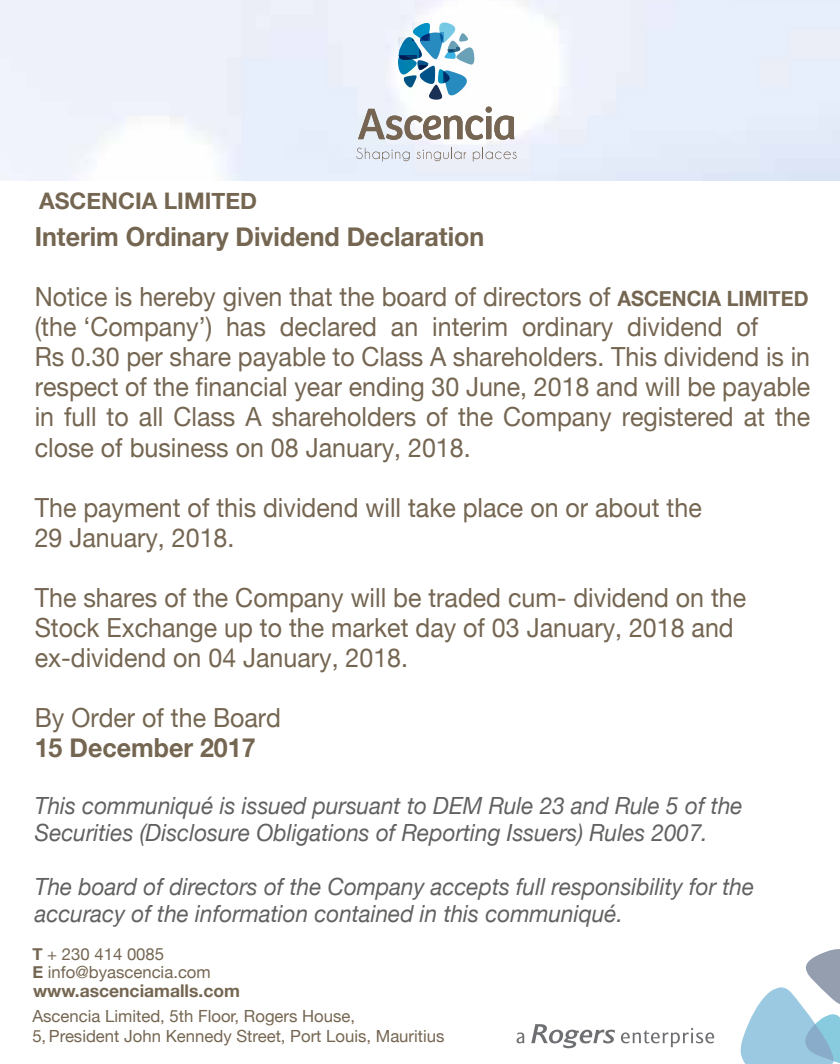
<style>
.page{position:relative;width:840px;height:1064px;background:#fff}
.page>*{position:absolute;margin:0;border:0;box-sizing:border-box;transform-origin:0 0}
.t1{font:26.25px/30px "Helvetica Neue";color:#756652;scale:.95 1}
.t2{font:700 26.25px "Helvetica Neue";color:#756652;scale:.95 1}
.t3{font:italic 23.75px/27px "Helvetica Neue";color:#616160;scale:.95 1}
.t4{font:700 22.75px "Helvetica Neue";color:#756652}
.t5{font:700 17.5px "Helvetica Neue";color:#756652}
.t6{font:16.75px/18.8px "Helvetica Neue";color:#756652}
.s1{font-weight:700;font-size:21px}
.s2{font-weight:700}
</style>
<div class="page">
<img style="left:0;top:0;width:840px;height:180px">
<svg style="left:398px;top:23px;width:76px;height:77px"></svg>
<svg style="left:358px;top:106px;width:156px;height:34px"></svg>
<svg style="left:356px;top:148px;width:54px;height:13px"></svg>
<svg style="left:416px;top:148px;width:50px;height:13px"></svg>
<svg style="left:473px;top:148px;width:43px;height:13px"></svg>
<svg style="left:516px;top:1032px;width:8px;height:10px"></svg>
<svg style="left:531px;top:949px;width:309px;height:114px"></svg>
<p class="t4" style="left:39px;top:183px;width:219px">ASCENCIA LIMITED</p>
<p class="t2" style="left:35px;top:216px;width:475px">Interim Ordinary Dividend Declaration</p>
<p class="t1" style="left:35px;top:283px;width:818px">Notice is hereby given that the board of directors of <span class="s1">ASCENCIA LIMITED </span>(the ‘Company’) has declared an interim ordinary dividend of<br>Rs 0.30 per share payable to Class A shareholders. This dividend is in respect of the financial year ending 30 June, 2018 and will be payable in full to all Class A shareholders of the Company registered at the close of business on 08 January, 2018.</p>
<p class="t1" style="left:35px;top:493px;width:703px">The payment of this dividend will take place on or about the<br>29 January, 2018.</p>
<p class="t1" style="left:35px;top:583px;width:750px">The shares of the Company will be traded cum- dividend on the<br>Stock Exchange up to the market day of 03 January, 2018 and ex-dividend on 04 January, 2018.</p>
<p class="t1" style="left:35px;top:703px;width:261px">By Order of the Board</p>
<p class="t2" style="left:35px;top:726px;width:234px">15 December 2017</p>
<p class="t3" style="left:35px;top:793px;width:746px">This communiqué is issued pursuant to DEM Rule 23 and Rule 5 of the<br>Securities (Disclosure Obligations of Reporting Issuers) Rules 2007.</p>
<p class="t3" style="left:35px;top:874px;width:759px">The board of directors of the Company accepts full responsibility for the accuracy of the information contained in this communiqué.</p>
<p class="t6" style="left:32px;top:944px;width:180px"><span class="s2">T</span> + 230 414 0085<br><span class="s2">E</span> info@byascencia.com</p>
<p class="t5" style="left:33px;top:976px;width:208px">www.ascenciamalls.com</p>
<p class="t6" style="left:32px;top:1006px;width:414px;line-height:20px">Ascencia Limited, 5th Floor, Rogers House,<br>5, President John Kennedy Street, Port Louis, Mauritius</p>
</div>
